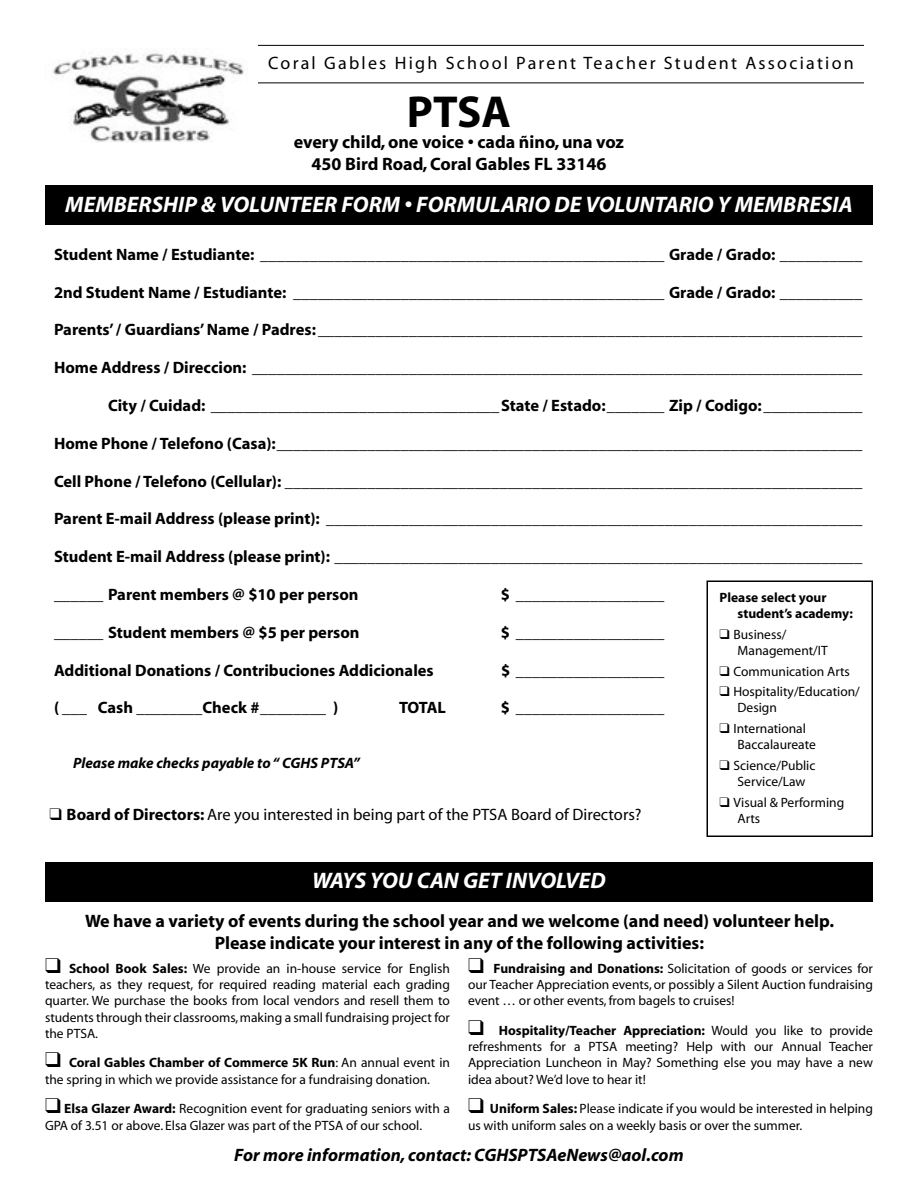
<style>
.page{position:relative;width:918px;height:1188px;background:#fff}
.page>*{position:absolute;margin:0;border:0;box-sizing:border-box;transform-origin:0 0}
.t1{font:700 45px "Myriad";color:#000}
.t2{font:italic 700 22.5px "Myriad";color:#fff}
.t3{font:700 18px "Myriad";color:#000}
.t4{font:18px "Myriad";letter-spacing:.125em;color:#000}
.t5{font:italic 700 18px "Myriad";color:#000}
.t6{font:700 16.5px "Myriad";color:#000}
.t7{font:16.5px "Myriad";color:#000}
.t8{font:italic 700 15px "Myriad";color:#000}
.t9{font:13.5px/16.2px "Myriad";color:#000}
.t10{font:700 13.5px/16.2px "Myriad";color:#000}
.s1{font-weight:700}
</style>
<div class="page">
<div style="left:45px;top:186px;width:828px;height:39px;background:#000"></div>
<img style="left:53px;top:52px;width:191px;height:91px">
<hr style="left:258px;top:82px;width:606px;height:1px;background:#000">
<hr style="left:258px;top:45px;width:606px;height:1px;background:#000">
<div style="left:45px;top:863px;width:828px;height:39px;background:#000"></div>
<div style="left:707px;top:580px;width:166px;height:257px;border:2px solid #000"></div>
<p class="t4" style="left:268px;top:54px;width:587px">Coral Gables High School Parent Teacher Student Association</p>
<p class="t1" style="left:407px;top:88px;width:106px">PTSA</p>
<p class="t3" style="left:294px;top:133px;width:332px">every child, one voice • cada ñino, una voz</p>
<p class="t3" style="left:312px;top:155px;width:296px">450 Bird Road, Coral Gables FL 33146</p>
<p class="t2" style="left:65px;top:193px;width:789px">MEMBERSHIP &amp; VOLUNTEER FORM • FORMULARIO DE VOLUNTARIO Y MEMBRESIA</p>
<p class="t6" style="left:54px;top:246px;width:810px">Student Name / Estudiante: _________________________________________________ Grade / Grado: __________</p>
<p class="t6" style="left:54px;top:284px;width:810px">2nd Student Name / Estudiante: _____________________________________________ Grade / Grado: __________</p>
<p class="t6" style="left:54px;top:321px;width:810px">Parents’ / Guardians’ Name / Padres: __________________________________________________________________</p>
<p class="t6" style="left:54px;top:359px;width:810px">Home Address / Direccion: __________________________________________________________________________</p>
<p class="t6" style="left:108px;top:397px;width:756px">City / Cuidad: ___________________________________State / Estado: _______ Zip / Codigo: ____________</p>
<p class="t6" style="left:54px;top:435px;width:810px">Home Phone / Telefono (Casa): _______________________________________________________________________</p>
<p class="t6" style="left:54px;top:473px;width:810px">Cell Phone / Telefono (Cellular): ______________________________________________________________________</p>
<p class="t6" style="left:54px;top:510px;width:810px">Parent E-mail Address (please print): _________________________________________________________________</p>
<p class="t6" style="left:54px;top:548px;width:810px">Student E-mail Address (please print): ________________________________________________________________</p>
<p class="t6" style="left:54px;top:586px;width:306px">______ Parent members @ $10 per person</p>
<p class="t6" style="left:501px;top:586px;width:165px">$ __________________</p>
<p class="t6" style="left:54px;top:624px;width:307px">______ Student members @ $5 per person</p>
<p class="t6" style="left:501px;top:624px;width:165px">$ __________________</p>
<p class="t6" style="left:54px;top:662px;width:381px">Additional Donations / Contribuciones Addicionales</p>
<p class="t6" style="left:501px;top:662px;width:165px">$ __________________</p>
<p class="t6" style="left:54px;top:699px;width:286px">( ___ Cash ________Check # ________ )</p>
<p class="t6" style="left:399px;top:699px;width:48px">TOTAL</p>
<p class="t6" style="left:501px;top:699px;width:165px">$ __________________</p>
<p class="t10" style="left:738px;top:590px;width:117px;text-indent:-18px">Please select your student’s academy:</p>
<p class="t9" style="left:738px;top:627px;width:92px;text-indent:-18px">❑ Business/<br>Management/IT</p>
<p class="t9" style="left:720px;top:663px;width:132px">❑ Communication Arts</p>
<p class="t9" style="left:738px;top:684px;width:124px;text-indent:-18px">❑ Hospitality/Education/<br>Design</p>
<p class="t9" style="left:738px;top:721px;width:80px;text-indent:-18px">❑ International<br>Baccalaureate</p>
<p class="t9" style="left:720px;top:758px;width:97px;text-align:center">❑ Science/Public<br>Service/Law</p>
<p class="t9" style="left:738px;top:795px;width:108px;text-indent:-18px">❑ Visual &amp; Performing<br>Arts</p>
<p class="t8" style="left:73px;top:755px;width:288px">Please make checks payable to “ CGHS PTSA”</p>
<p class="t7" style="left:50px;top:806px;width:594px">❑ <span class="s1">Board of Directors:</span> Are you interested in being part of the PTSA Board of Directors?</p>
<p class="t2" style="left:312px;top:869px;width:295px">WAYS YOU CAN GET INVOLVED</p>
<p class="t3" style="left:85px;top:912px;width:751px">We have a variety of events during the school year and we welcome (and need) volunteer help.</p>
<p class="t3" style="left:215px;top:933px;width:491px">Please indicate your interest in any of the following activities:</p>
<p class="t9" style="left:45px;top:961px;width:407px;text-align:justify">❑ <span class="s1">School Book Sales:</span> We provide an in-house service for English teachers, as they request, for required reading material each grading quarter. We purchase the books from local vendors and resell them to students through their classrooms, making a small fundraising project for the PTSA.</p>
<p class="t9" style="left:45px;top:1055px;width:406px">❑ <span class="s1">Coral Gables Chamber of Commerce 5K Run</span>: An annual event in the spring in which we provide assistance for a fundraising donation.</p>
<p class="t9" style="left:45px;top:1101px;width:406px">❑ <span class="s1">Elsa Glazer Award:</span> Recognition event for graduating seniors with a<br>GPA of 3.51 or above. Elsa Glazer was part of the PTSA of our school.</p>
<p class="t9" style="left:468px;top:961px;width:406px;text-align:justify">❑ <span class="s1">Fundraising and Donations:</span> Solicitation of goods or services for our Teacher Appreciation events, or possibly a Silent Auction fundraising event … or other events, from bagels to cruises!</p>
<p class="t9" style="left:468px;top:1023px;width:407px;text-align:justify">❑ <span class="s1">Hospitality/Teacher Appreciation:</span> Would you like to provide refreshments for a PTSA meeting? Help with our Annual Teacher Appreciation Luncheon in May? Something else you may have a new idea about? We’d love to hear it!</p>
<p class="t9" style="left:468px;top:1101px;width:406px">❑ <span class="s1">Uniform Sales:</span> Please indicate if you would be interested in helping us with uniform sales on a weekly basis or over the summer.</p>
<p class="t5" style="left:234px;top:1146px;width:451px">For more information, contact: CGHSPTSAeNews@aol.com</p>
</div>
